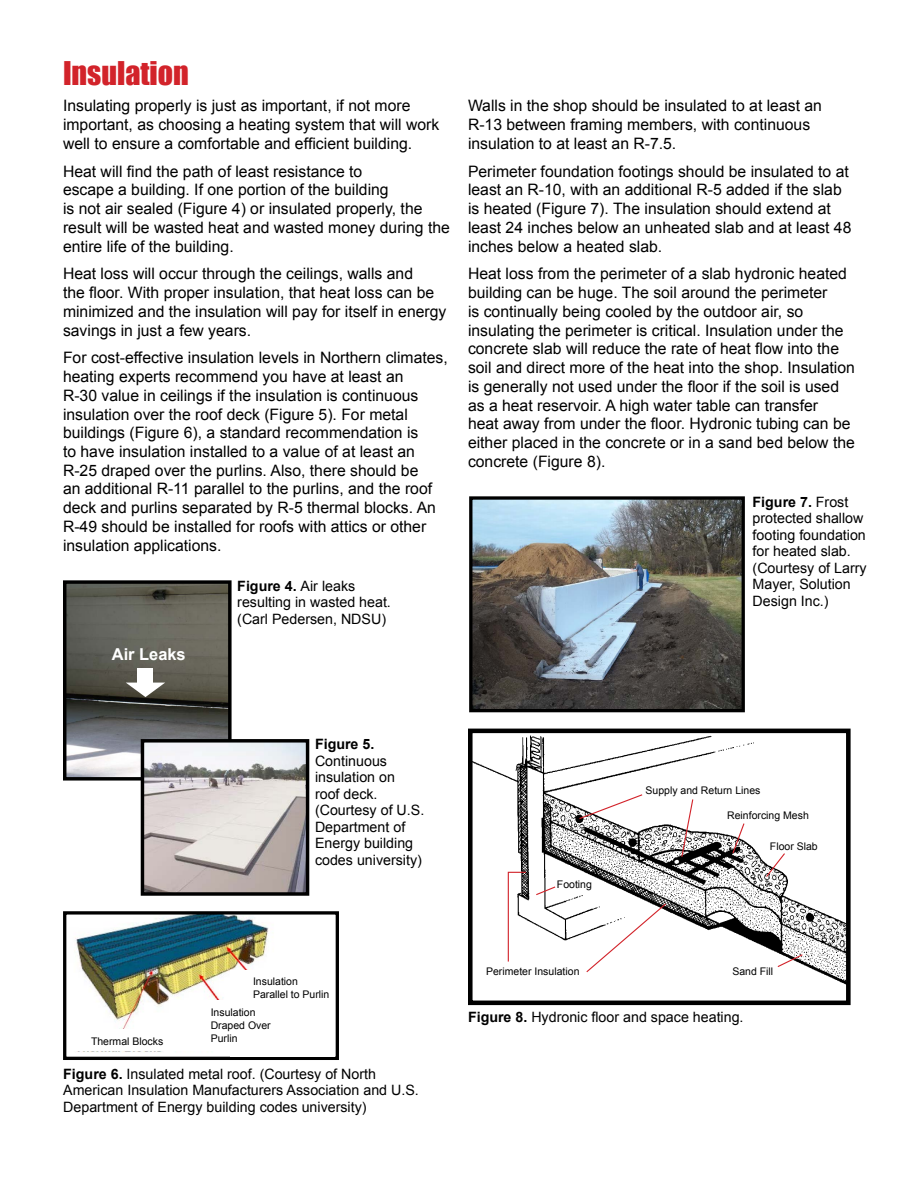
<style>
.page{position:relative;width:918px;height:1188px;background:#fff}
.page>*{position:absolute;margin:0;border:0;box-sizing:border-box;transform-origin:0 0}
.t1{font:30px "Impact";color:#d2232a}
.t2{font:700 16.5px "Arial";color:#fff}
.t3{font:15.75px/18.8px "Arial";color:#000}
.t4{font:14.25px/16.5px "Arial";color:#000}
.t5{font:700 14.25px "Arial";color:#000}
.t6{font:10.5px/12.8px "Arial";color:#000}
.s1{font-weight:700}
</style>
<div class="page">
<img style="left:473px;top:500px;width:268px;height:208px">
<div style="left:469px;top:496px;width:276px;height:216px;border:3px solid #000"></div>
<img style="left:67px;top:584px;width:161px;height:193px">
<div style="left:63px;top:580px;width:169px;height:201px;border:3px solid #000"></div>
<svg style="left:126px;top:683px;width:39px;height:14px"></svg>
<div style="left:138px;top:668px;width:15px;height:21px;background:#fff"></div>
<img style="left:145px;top:743px;width:160px;height:149px">
<div style="left:141px;top:739px;width:168px;height:157px;border:3px solid #000"></div>
<img style="left:75px;top:915px;width:194px;height:137px">
<div style="left:63px;top:911px;width:276px;height:149px;border:3px solid #000"></div>
<div style="left:230px;top:970px;width:105px;height:86px;background:#fff"></div>
<div style="left:172px;top:1000px;width:97px;height:51px;background:#fff"></div>
<div style="left:68px;top:1030px;width:131px;height:21px;background:#fff"></div>
<img style="left:474px;top:735px;width:371px;height:249px">
<div style="left:468px;top:729px;width:383px;height:276px;border:5px solid #000"></div>
<svg style="left:732px;top:822px;width:13px;height:33px"></svg>
<svg style="left:578px;top:793px;width:66px;height:27px"></svg>
<svg style="left:765px;top:852px;width:21px;height:26px"></svg>
<svg style="left:776px;top:953px;width:28px;height:15px"></svg>
<svg style="left:535px;top:886px;width:22px;height:10px"></svg>
<svg style="left:585px;top:902px;width:82px;height:71px"></svg>
<svg style="left:507px;top:871px;width:20px;height:92px"></svg>
<svg style="left:681px;top:798px;width:13px;height:60px"></svg>
<h1 class="t1" style="left:63px;top:50px;width:127px">Insulation</h1>
<p class="t3" style="left:63px;top:97px;width:378px">Insulating properly is just as important, if not more important, as choosing a heating system that will work well to ensure a comfortable and efficient building.</p>
<p class="t3" style="left:63px;top:162px;width:388px">Heat will find the path of least resistance to<br>escape a building. If one portion of the building<br>is not air sealed (Figure 4) or insulated properly, the result will be wasted heat and wasted money during the entire life of the building.</p>
<p class="t3" style="left:63px;top:265px;width:385px">Heat loss will occur through the ceilings, walls and<br>the floor. With proper insulation, that heat loss can be minimized and the insulation will pay for itself in energy savings in just a few years.</p>
<p class="t3" style="left:63px;top:349px;width:386px">For cost-effective insulation levels in Northern climates, heating experts recommend you have at least an<br>R-30 value in ceilings if the insulation is continuous insulation over the roof deck (Figure 5). For metal buildings (Figure 6), a standard recommendation is<br>to have insulation installed to a value of at least an R-25 draped over the purlins. Also, there should be<br>an additional R-11 parallel to the purlins, and the roof deck and purlins separated by R-5 thermal blocks. An R-49 should be installed for roofs with attics or other insulation applications.</p>
<p class="t2" style="left:112px;top:643px;width:75px">Air Leaks</p>
<p class="t4" style="left:237px;top:578px;width:155px"><span class="s1">Figure 4.</span> Air leaks resulting in wasted heat. (Carl Pedersen, NDSU)</p>
<p class="t3" style="left:468px;top:97px;width:355px">Walls in the shop should be insulated to at least an<br>R-13 between framing members, with continuous insulation to at least an R-7.5.</p>
<p class="t3" style="left:468px;top:162px;width:385px">Perimeter foundation footings should be insulated to at least an R-10, with an additional R-5 added if the slab is heated (Figure 7). The insulation should extend at least 24 inches below an unheated slab and at least 48 inches below a heated slab.</p>
<p class="t3" style="left:468px;top:265px;width:388px">Heat loss from the perimeter of a slab hydronic heated building can be huge. The soil around the perimeter<br>is continually being cooled by the outdoor air, so insulating the perimeter is critical. Insulation under the concrete slab will reduce the rate of heat flow into the soil and direct more of the heat into the shop. Insulation is generally not used under the floor if the soil is used as a heat reservoir. A high water table can transfer<br>heat away from under the floor. Hydronic tubing can be either placed in the concrete or in a sand bed below the concrete (Figure 8).</p>
<p class="t4" style="left:753px;top:494px;width:116px"><span class="s1">Figure 7.</span> Frost protected shallow footing foundation for heated slab. (Courtesy of Larry<br>Mayer, Solution<br>Design Inc.)</p>
<p class="t5" style="left:315px;top:735px;width:61px">Figure 5.</p>
<p class="t4" style="left:315px;top:753px;width:111px">Continuous insulation on<br>roof deck. (Courtesy of U.S.<br>Department of<br>Energy building codes university)</p>
<p class="t6" style="left:253px;top:975px;width:78px">Insulation<br>Parallel to Purlin</p>
<p class="t6" style="left:211px;top:1007px;width:62px">Insulation<br>Draped Over</p>
<p class="t6" style="left:91px;top:1035px;width:74px">Thermal Blocks</p>
<p class="t6" style="left:211px;top:1032px;width:28px">Purlin</p>
<p class="t4" style="left:63px;top:1065px;width:357px"><span class="s1">Figure 6.</span> Insulated metal roof. (Courtesy of North<br>American Insulation Manufacturers Association and U.S.<br>Department of Energy building codes university)</p>
<p class="t6" style="left:645px;top:784px;width:116px">Supply and Return Lines</p>
<p class="t6" style="left:727px;top:809px;width:83px">Reinforcing Mesh</p>
<p class="t6" style="left:557px;top:878px;width:37px">Footing</p>
<p class="t6" style="left:770px;top:840px;width:49px">Floor Slab</p>
<p class="t6" style="left:486px;top:965px;width:95px">Perimeter Insulation</p>
<p class="t6" style="left:732px;top:965px;width:42px">Sand Fill</p>
<p class="t4" style="left:468px;top:1009px;width:277px"><span class="s1">Figure 8.</span> Hydronic floor and space heating.</p>
</div>
